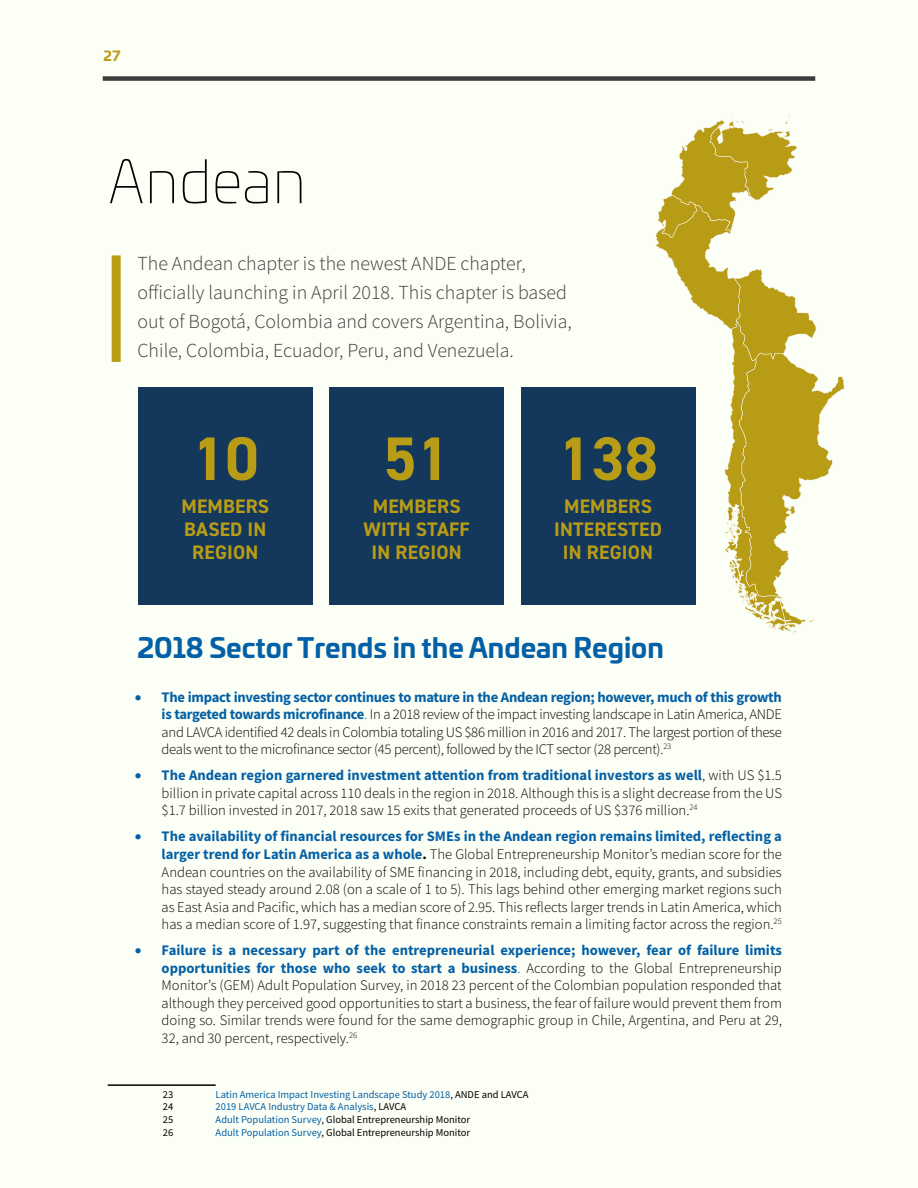
<style>
.page{position:relative;width:918px;height:1188px;background:#fff}
.page>*{position:absolute;margin:0;border:0;box-sizing:border-box;transform-origin:0 0}
.t1{font:700 61.65px "DIN2014";color:#b99c16}
.t2{font:100 60px "Univia Pro";color:#000}
.t3{font:700 27px "Univia Pro";color:#0460a6}
.t4{font:300 19.8px/29px "Source Sans Pro";color:#3c3c3b}
.t5{font:700 19.65px/23.1px "DIN2014";letter-spacing:.01em;color:#b99c16;text-align:center}
.t6{font:300 14.7px/17.5px "Source Sans Pro";color:#000;text-align:justify}
.t7{font:700 13.5px "Univia Pro";color:#b99c16}
.t8{font:10.5px "Source Sans Pro";color:#000}
.t9{font:10.5px "Source Sans Pro";color:#0460a6}
.s1{color:#0460a6}
.s2{font-weight:700;color:#0460a6}
.s3{font-weight:700}
.s4{color:#000}
</style>
<div class="page">
<div style="left:1px;top:0;width:917px;height:1188px;background:#fcfff5"></div>
<div style="left:112px;top:255px;width:9px;height:107px;background:#b99c16"></div>
<hr style="left:108px;top:1084px;width:108px;height:2px;background:#000">
<div style="left:138px;top:387px;width:175px;height:217px;background:#13385b"></div>
<div style="left:329px;top:387px;width:175px;height:217px;background:#13385b"></div>
<div style="left:521px;top:387px;width:174px;height:217px;background:#13385b"></div>
<svg style="left:655px;top:114px;width:189px;height:520px"></svg>
<div style="left:103px;top:76px;width:712px;height:5px;background:#3c3c3b"></div>
<p class="t7" style="left:103px;top:45px;width:19px">27</p>
<h2 class="t2" style="left:108px;top:139px;width:200px">Andean</h2>
<h3 class="t4" style="left:137px;top:249px;width:436px">The Andean chapter is the newest ANDE chapter, officially launching in April 2018. This chapter is based out of Bogotá, Colombia and covers Argentina, Bolivia, Chile, Colombia, Ecuador, Peru, and Venezuela.</h3>
<h1 class="t1" style="left:192px;top:418px;width:68px">10</h1>
<h3 class="t5" style="left:181px;top:494px;width:89px">MEMBERS<br>BASED IN<br>REGION</h3>
<h1 class="t1" style="left:383px;top:418px;width:68px">51</h1>
<h3 class="t5" style="left:364px;top:494px;width:108px">MEMBERS<br>WITH STAFF<br>IN REGION</h3>
<h1 class="t1" style="left:558px;top:418px;width:101px">138</h1>
<h3 class="t5" style="left:554px;top:494px;width:109px">MEMBERS<br>INTERESTED<br>IN REGION</h3>
<h3 class="t3" style="left:137px;top:627px;width:528px">2018 Sector Trends in the Andean Region</h3>
<p class="t6" style="left:162px;top:688px;width:622px;text-indent:-27px"><span class="s1">•</span> <span class="s2">The impact investing sector continues to mature in the Andean region; however, much of this growth is targeted towards microfinance</span><span class="s1">.</span> In a 2018 review of the impact investing landscape in Latin America, ANDE and LAVCA identified 42 deals in Colombia totaling US $86 million in 2016 and 2017. The largest portion of these deals went to the microfinance sector (45 percent), followed by the ICT sector (28 percent).<sup>23</sup></p>
<p class="t6" style="left:162px;top:767px;width:622px;text-indent:-27px"><span class="s1">•</span> <span class="s2">The Andean region garnered investment attention from traditional investors as well</span>, with US $1.5 billion in private capital across 110 deals in the region in 2018. Although this is a slight decrease from the US $1.7 billion invested in 2017, 2018 saw 15 exits that generated proceeds of US $376 million.<sup>24</sup></p>
<p class="t6" style="left:162px;top:828px;width:622px;text-indent:-27px"><span class="s1">•</span> <span class="s2">The availability of financial resources for SMEs in the Andean region remains limited, reflecting a larger trend for Latin America as a whole</span><span class="s3">.</span> The Global Entrepreneurship Monitor’s median score for the Andean countries on the availability of SME financing in 2018, including debt, equity, grants, and subsidies has stayed steady around 2.08 (on a scale of 1 to 5). This lags behind other emerging market regions such as East Asia and Pacific, which has a median score of 2.95. This reflects larger trends in Latin America, which has a median score of 1.97, suggesting that finance constraints remain a limiting factor across the region.<sup>25</sup></p>
<p class="t6" style="left:162px;top:942px;width:622px;text-indent:-27px"><span class="s1">•</span> <span class="s2">Failure is a necessary part of the entrepreneurial experience; however, fear of failure limits opportunities for those who seek to start a business</span><span class="s1">.</span> According to the Global Entrepreneurship Monitor’s (GEM) Adult Population Survey, in 2018 23 percent of the Colombian population responded that although they perceived good opportunities to start a business, the fear of failure would prevent them from doing so. Similar trends were found for the same demographic group in Chile, Argentina, and Peru at 29, 32, and 30 percent, respectively.<sup>26</sup></p>
<p class="t8" style="left:163px;top:1088px;width:12px">23</p>
<p class="t9" style="left:216px;top:1088px;width:314px">Latin America Impact Investing Landscape Study 2018<span class="s4">, ANDE and LAVCA</span></p>
<p class="t8" style="left:163px;top:1100px;width:12px">24</p>
<p class="t9" style="left:216px;top:1100px;width:192px">2019 LAVCA Industry Data &amp; Analysis<span class="s4">, LAVCA</span></p>
<p class="t8" style="left:163px;top:1113px;width:12px">25</p>
<p class="t8" style="left:216px;top:1113px;width:256px"><span class="s1">Adult Population Survey</span>, Global Entrepreneurship Monitor</p>
<p class="t8" style="left:163px;top:1125px;width:12px">26</p>
<p class="t8" style="left:216px;top:1125px;width:256px"><span class="s1">Adult Population Survey</span>, Global Entrepreneurship Monitor</p>
</div>
